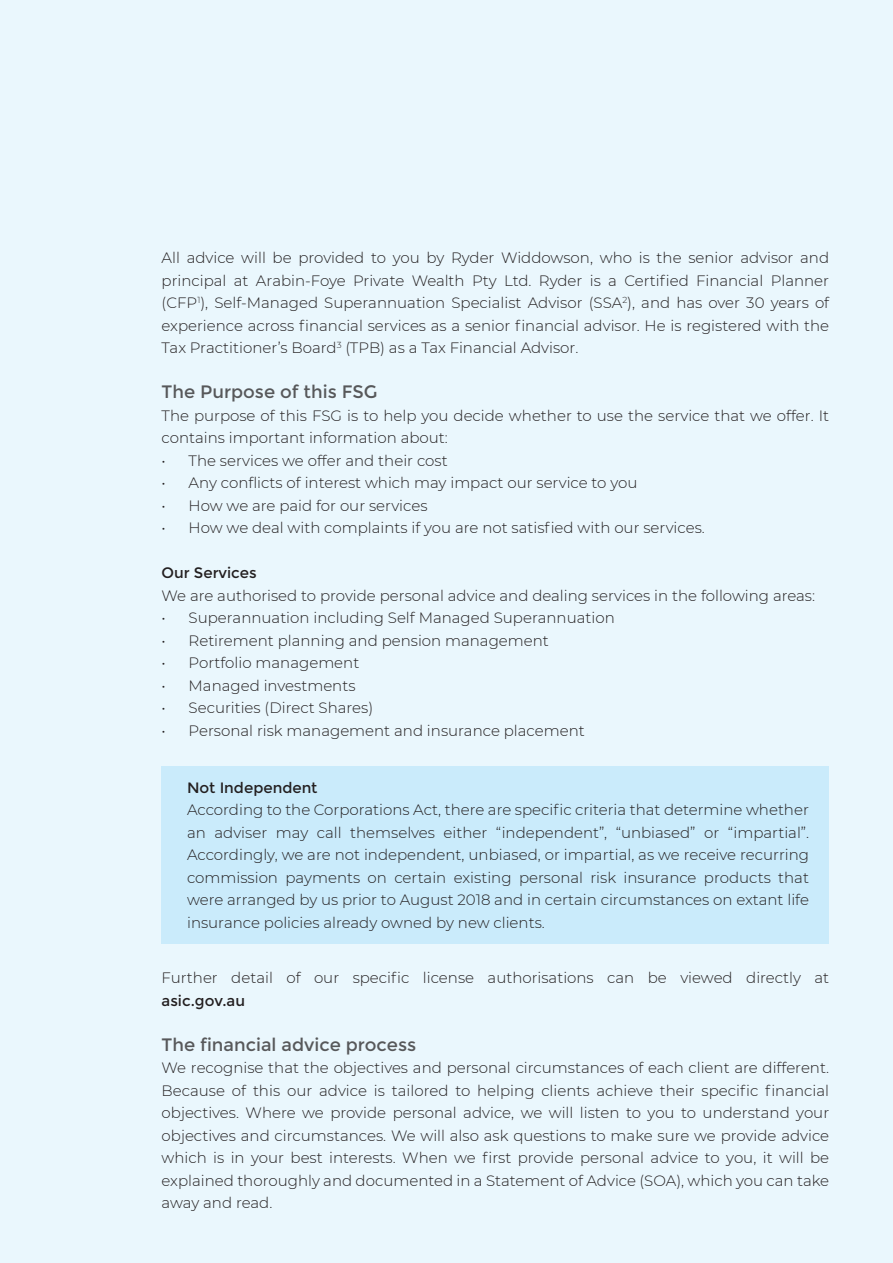
<style>
.page{position:relative;width:893px;height:1263px;background:#eaf7fd}
.page>*{position:absolute;margin:0;border:0;box-sizing:border-box;transform-origin:0 0}
.t1{font:18px "Montserrat";color:#57585a}
.t2{font:300 15px/22.5px "Montserrat";color:#231f20;text-align:justify}
.t3{font:15px "Montserrat";color:#231f20}
</style>
<div class="page">
<div style="left:162px;top:766px;width:667px;height:178px;background:#caebfb"></div>
<p class="t2" style="left:162px;top:246px;width:669px">All advice will be provided to you by Ryder Widdowson, who is the senior advisor and principal at Arabin-Foye Private Wealth Pty Ltd. Ryder is a Certified Financial Planner (CFP<sup>1</sup>), Self-Managed Superannuation Specialist Advisor (SSA<sup>2</sup>), and has over 30 years of experience across financial services as a senior financial advisor. He is registered with the Tax Practitioner’s Board<sup>3</sup> (TPB) as a Tax Financial Advisor.</p>
<p class="t1" style="left:162px;top:381px;width:217px">The Purpose of this FSG</p>
<p class="t2" style="left:162px;top:404px;width:669px">The purpose of this FSG is to help you decide whether to use the service that we offer. It contains important information about:</p>
<p class="t2" style="left:162px;top:449px;width:288px">• The services we offer and their cost</p>
<p class="t2" style="left:162px;top:471px;width:477px">• Any conflicts of interest which may impact our service to you</p>
<p class="t2" style="left:162px;top:494px;width:267px">• How we are paid for our services</p>
<p class="t2" style="left:162px;top:516px;width:545px">• How we deal with complaints if you are not satisfied with our services.</p>
<p class="t3" style="left:162px;top:564px;width:97px">Our Services</p>
<p class="t2" style="left:162px;top:584px;width:655px">We are authorised to provide personal advice and dealing services in the following areas:</p>
<p class="t2" style="left:162px;top:606px;width:455px">• Superannuation including Self Managed Superannuation</p>
<p class="t2" style="left:162px;top:629px;width:389px">• Retirement planning and pension management</p>
<p class="t2" style="left:162px;top:651px;width:199px">• Portfolio management</p>
<p class="t2" style="left:162px;top:674px;width:195px">• Managed investments</p>
<p class="t2" style="left:162px;top:696px;width:213px">• Securities (Direct Shares)</p>
<p class="t2" style="left:162px;top:719px;width:425px">• Personal risk management and insurance placement</p>
<p class="t3" style="left:187px;top:779px;width:132px">Not Independent</p>
<p class="t2" style="left:187px;top:798px;width:623px">According to the Corporations Act, there are specific criteria that determine whether an adviser may call themselves either “independent”, “unbiased” or “impartial”.<br>Accordingly, we are not independent, unbiased, or impartial, as we receive recurring commission payments on certain existing personal risk insurance products that were arranged by us prior to August 2018 and in certain circumstances on extant life insurance policies already owned by new clients.</p>
<p class="t2" style="left:162px;top:966px;width:669px">Further detail of our specific license authorisations can be viewed directly at</p>
<p class="t3" style="left:162px;top:992px;width:85px">asic.gov.au</p>
<p class="t1" style="left:162px;top:1034px;width:256px">The financial advice process</p>
<p class="t2" style="left:162px;top:1056px;width:669px">We recognise that the objectives and personal circumstances of each client are different.<br>Because of this our advice is tailored to helping clients achieve their specific financial objectives. Where we provide personal advice, we will listen to you to understand your objectives and circumstances. We will also ask questions to make sure we provide advice which is in your best interests. When we first provide personal advice to you, it will be explained thoroughly and documented in a Statement of Advice (SOA), which you can take away and read.</p>
</div>
